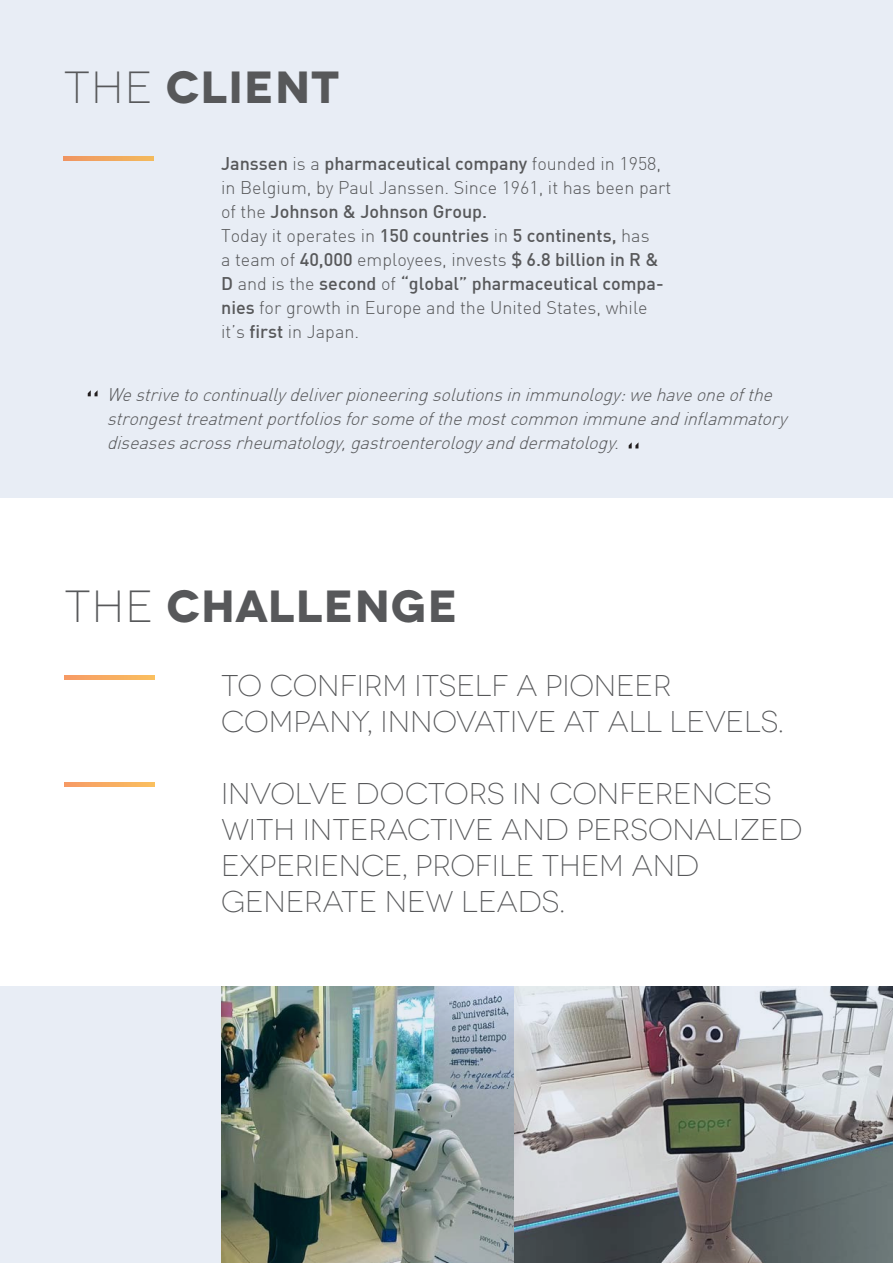
<style>
.page{position:relative;width:893px;height:1263px;background:#fff}
.page>*{position:absolute;margin:0;border:0;box-sizing:border-box;transform-origin:0 0}
.t1{font:700 45px "Novecentowide";letter-spacing:.025em;color:#57585a}
.t2{font:300 30px/36px "Novecentowide";color:#57585a}
.t3{font:300 18px/24px "DIN";color:#57585a}
.t4{font:italic 300 18px/24px "DIN";color:#57585a}
.s1{font-weight:300}
.s2{font-weight:500}
</style>
<div class="page">
<div style="left:0;top:0;width:893px;height:497px;background:#e8edf5"></div>
<svg style="left:64px;top:156px;width:89px;height:4px"></svg>
<svg style="left:64px;top:676px;width:90px;height:3px"></svg>
<svg style="left:64px;top:782px;width:90px;height:4px"></svg>
<svg style="left:629px;top:442px;width:9px;height:6px"></svg>
<svg style="left:88px;top:390px;width:10px;height:6px"></svg>
<img style="left:0;top:987px;width:893px;height:276px">
<p class="t1" style="left:64px;top:59px;width:277px"><span class="s1">THE</span> CLIENT</p>
<p class="t3" style="left:221px;top:151px;width:452px"><span class="s2">Janssen</span> is a <span class="s2">pharmaceutical company</span> founded in 1958, in Belgium, by Paul Janssen. Since 1961, it has been part of the <span class="s2">Johnson &amp; Johnson Group.</span></p>
<p class="t3" style="left:221px;top:223px;width:444px">Today it operates in <span class="s2">150 countries</span> in <span class="s2">5 continents,</span> has<br>a team of <span class="s2">40,000</span> employees, invests <span class="s2">$ 6.8 billion in R &amp; D</span> and is the <span class="s2">second</span> of <span class="s2">“global” pharmaceutical compa&shy;nies</span> for growth in Europe and the United States, while it’s <span class="s2">first</span> in Japan.</p>
<p class="t4" style="left:107px;top:382px;width:687px">Westrivetocontinuallydeliverpioneeringsolutionsinimmunology:wehaveoneofthe strongesttreatmentportfoliosforsomeofthemostcommonimmuneandinflammatory diseasesacrossrheumatology,gastroenterologyanddermatology.</p>
<p class="t1" style="left:64px;top:578px;width:395px"><span class="s1">THE</span> CHALLENGE</p>
<p class="t2" style="left:221px;top:668px;width:452px">TO CONFIRM ITSELF A PIONEER</p>
<p class="t2" style="left:221px;top:704px;width:564px">COMPANY, INNOVATIVE AT ALL LEVELS.</p>
<p class="t2" style="left:221px;top:776px;width:583px">INVOLVE DOCTORS IN CONFERENCES<br>WITH INTERACTIVE AND PERSONALIZED<br>EXPERIENCE, PROFILE THEM AND</p>
<p class="t2" style="left:221px;top:884px;width:345px">GENERATE NEW LEADS.</p>
</div>
